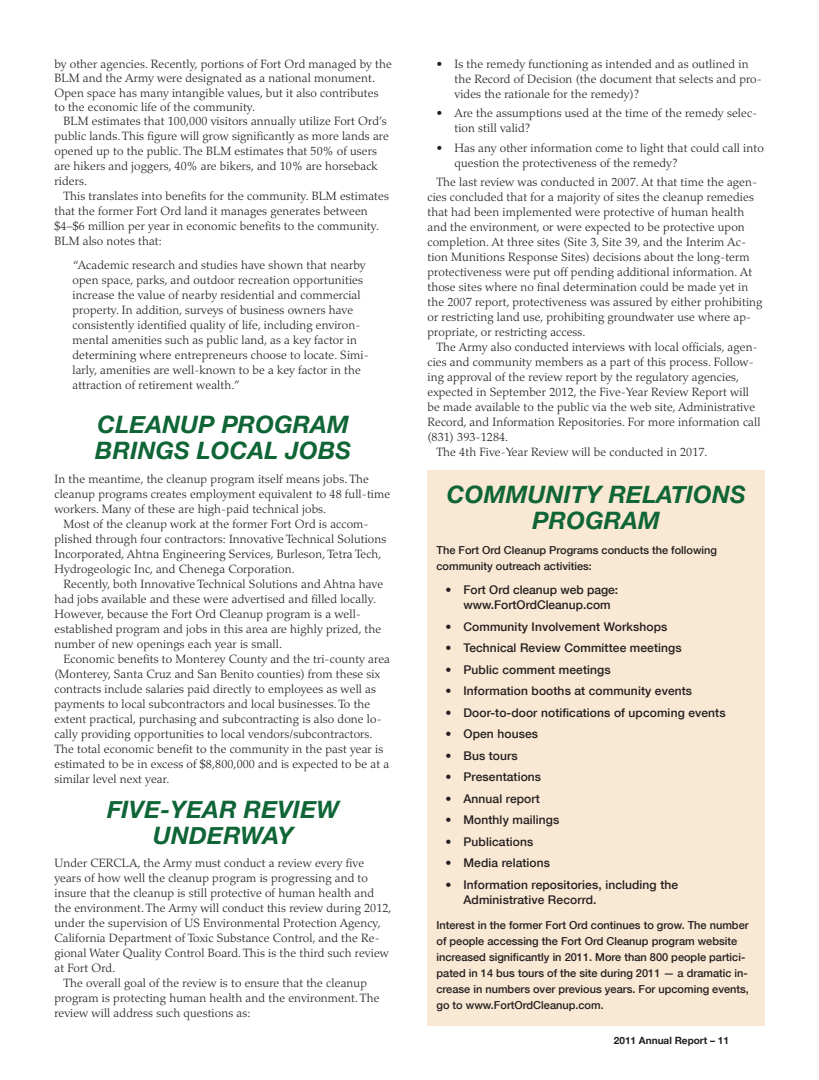
<style>
.page{position:relative;width:819px;height:1080px;background:#fff}
.page>*{position:absolute;margin:0;border:0;box-sizing:border-box;transform-origin:0 0}
.Head_24{font:italic 700 24px/26px "Helvetica Neue";letter-spacing:.01em;color:#0f6536;text-align:center}
.Body_text{font:300 12px/15px "Palatino";letter-spacing:.01em;color:#231f20}
.Body_text_no_indent{font:300 12px/15px "Palatino";letter-spacing:.01em;color:#231f20}
.Bullets_w_indent{font:500 12px/15px "Helvetica Neue";letter-spacing:.01em;color:#231f20}
.Bullets_w_indent-2{font:300 12px/15px "Palatino";letter-spacing:.01em;color:#231f20}
.Sidebar_text_no_inde{font:500 11px/16px "Helvetica Neue";color:#231f20}
.t1{font:700 10px "Helvetica Neue";color:#231f20}
</style>
<div class="page">
<div style="left:428px;top:471px;width:337px;height:555px;background:#f9e8d3"></div>
<p class="Body_text_no_indent" style="left:54px;top:57px;width:339px;line-height:14.4px">by other agencies. Recently, portions of Fort Ord managed by the BLM and the Army were designated as a national monument.<br>Open space has many intangible values, but it also contributes to the economic life of the community.</p>
<p class="Body_text" style="left:54px;top:114px;width:336px;text-indent:9px">BLM estimates that 100,000 visitors annually utilize Fort Ord’s public lands. This figure will grow significantly as more lands are opened up to the public. The BLM estimates that 50% of users are hikers and joggers, 40% are bikers, and 10% are horseback riders.</p>
<p class="Body_text" style="left:54px;top:189px;width:336px;text-indent:9px">This translates into benefits for the community. BLM estimates that the former Fort Ord land it manages generates between $4–$6 million per year in economic benefits to the community.<br>BLM also notes that:</p>
<p class="Body_text" style="left:72px;top:258px;width:298px">“Academic research and studies have shown that nearby open space, parks, and outdoor recreation opportunities increase the value of nearby residential and commercial property. In addition, surveys of business owners have consistently identified quality of life, including environ&shy;mental amenities such as public land, as a key factor in determining where entrepreneurs choose to locate. Simi&shy;larly, amenities are well-known to be a key factor in the attraction of retirement wealth.”</p>
<p class="Head_24" style="left:95px;top:411px;width:257px;text-align:left">CLEANUP PROGRAM<br>BRINGS LOCAL JOBS</p>
<p class="Body_text_no_indent" style="left:54px;top:472px;width:337px">In the meantime, the cleanup program itself means jobs. The cleanup programs creates employment equivalent to 48 full-time workers. Many of these are high-paid technical jobs.</p>
<p class="Body_text" style="left:54px;top:517px;width:333px;text-indent:9px">Most of the cleanup work at the former Fort Ord is accom&shy;plished through four contractors: Innovative Technical Solutions Incorporated, Ahtna Engineering Services, Burleson, Tetra Tech, Hydrogeologic Inc, and Chenega Corporation.</p>
<p class="Body_text" style="left:54px;top:577px;width:330px;text-indent:9px">Recently, both Innovative Technical Solutions and Ahtna have had jobs available and these were advertised and filled locally.<br>However, because the Fort Ord Cleanup program is a well&shy;established program and jobs in this area are highly prized, the number of new openings each year is small.</p>
<p class="Body_text" style="left:54px;top:652px;width:337px;text-indent:9px">Economic benefits to Monterey County and the tri-county area (Monterey, Santa Cruz and San Benito counties) from these six contracts include salaries paid directly to employees as well as payments to local subcontractors and local businesses. To the extent practical, purchasing and subcontracting is also done lo&shy;cally providing opportunities to local vendors/subcontractors.<br>The total economic benefit to the community in the past year is estimated to be in excess of $8,800,000 and is expected to be at a similar level next year.</p>
<p class="Head_24" style="left:107px;top:796px;width:234px">FIVE-YEAR REVIEW<br>UNDERWAY</p>
<p class="Body_text_no_indent" style="left:54px;top:856px;width:339px">Under CERCLA, the Army must conduct a review every five years of how well the cleanup program is progressing and to insure that the cleanup is still protective of human health and the environment. The Army will conduct this review during 2012, under the supervision of US Environmental Protection Agency, California Department of Toxic Substance Control, and the Re&shy;gional Water Quality Control Board. This is the third such review at Fort Ord.</p>
<p class="Body_text" style="left:54px;top:976px;width:327px;text-indent:9px">The overall goal of the review is to ensure that the cleanup program is protecting human health and the environment. The review will address such questions as:</p>
<p class="Bullets_w_indent-2" style="left:455px;top:56px;width:309px;text-indent:-18px">• Is the remedy functioning as intended and as outlined in the Record of Decision (the document that selects and pro&shy;vides the rationale for the remedy)?</p>
<p class="Bullets_w_indent-2" style="left:455px;top:106px;width:304px;text-indent:-18px">• Are the assumptions used at the time of the remedy selec&shy;tion still valid?</p>
<p class="Bullets_w_indent-2" style="left:455px;top:140px;width:311px;text-indent:-18px">• Has any other information come to light that could call into question the protectiveness of the remedy?</p>
<p class="Body_text" style="left:428px;top:175px;width:337px;text-indent:9px">The last review was conducted in 2007. At that time the agen&shy;cies concluded that for a majority of sites the cleanup remedies that had been implemented were protective of human health and the environment, or were expected to be protective upon completion. At three sites (Site 3, Site 39, and the Interim Ac&shy;tion Munitions Response Sites) decisions about the long-term protectiveness were put off pending additional information. At those sites where no final determination could be made yet in the 2007 report, protectiveness was assured by either prohibiting or restricting land use, prohibiting groundwater use where ap&shy;propriate, or restricting access.</p>
<p class="Body_text" style="left:428px;top:340px;width:335px;text-indent:9px">The Army also conducted interviews with local officials, agen&shy;cies and community members as a part of this process. Follow&shy;ing approval of the review report by the regulatory agencies, expected in September 2012, the Five-Year Review Report will be made available to the public via the web site, Administrative Record, and Information Repositories. For more information call (831) 393-1284.</p>
<p class="Body_text" style="left:437px;top:445px;width:273px">The 4th Five-Year Review will be conducted in 2017.</p>
<p class="Head_24" style="left:447px;top:481px;width:300px">COMMUNITY RELATIONS<br>PROGRAM</p>
<p class="Sidebar_text_no_inde" style="left:436px;top:542px;width:282px">The Fort Ord Cleanup Programs conducts the following community outreach activities:</p>
<p class="Bullets_w_indent" style="left:464px;top:582px;width:156px;text-indent:-18px">• Fort Ord cleanup web page: www.FortOrdCleanup.com</p>
<p class="Bullets_w_indent" style="left:446px;top:618px;width:223px">• Community Involvement Workshops</p>
<p class="Bullets_w_indent" style="left:446px;top:640px;width:238px">• Technical Review Committee meetings</p>
<p class="Bullets_w_indent" style="left:446px;top:661px;width:167px">• Public comment meetings</p>
<p class="Bullets_w_indent" style="left:446px;top:683px;width:248px">• Information booths at community events</p>
<p class="Bullets_w_indent" style="left:446px;top:704px;width:282px">• Door-to-door notifications of upcoming events</p>
<p class="Bullets_w_indent" style="left:446px;top:726px;width:94px">• Open houses</p>
<p class="Bullets_w_indent" style="left:446px;top:747px;width:74px">• Bus tours</p>
<p class="Bullets_w_indent" style="left:446px;top:769px;width:97px">• Presentations</p>
<p class="Bullets_w_indent" style="left:446px;top:790px;width:96px">• Annual report</p>
<p class="Bullets_w_indent" style="left:446px;top:812px;width:115px">• Monthly mailings</p>
<p class="Bullets_w_indent" style="left:446px;top:833px;width:89px">• Publications</p>
<p class="Bullets_w_indent" style="left:446px;top:855px;width:106px">• Media relations</p>
<p class="Bullets_w_indent" style="left:464px;top:876px;width:216px;text-indent:-18px">• Information repositories, including the<br>Administrative Recorrd.</p>
<p class="Sidebar_text_no_inde" style="left:436px;top:916px;width:314px">Interest in the former Fort Ord continues to grow. The number of people accessing the Fort Ord Cleanup program website increased significantly in 2011. More than 800 people partici&shy;pated in 14 bus tours of the site during 2011 — a dramatic in&shy;crease in numbers over previous years. For upcoming events, go to www.FortOrdCleanup.com.</p>
<p class="t1" style="left:614px;top:1031px;width:117px">2011 Annual Report – 11</p>
</div>
